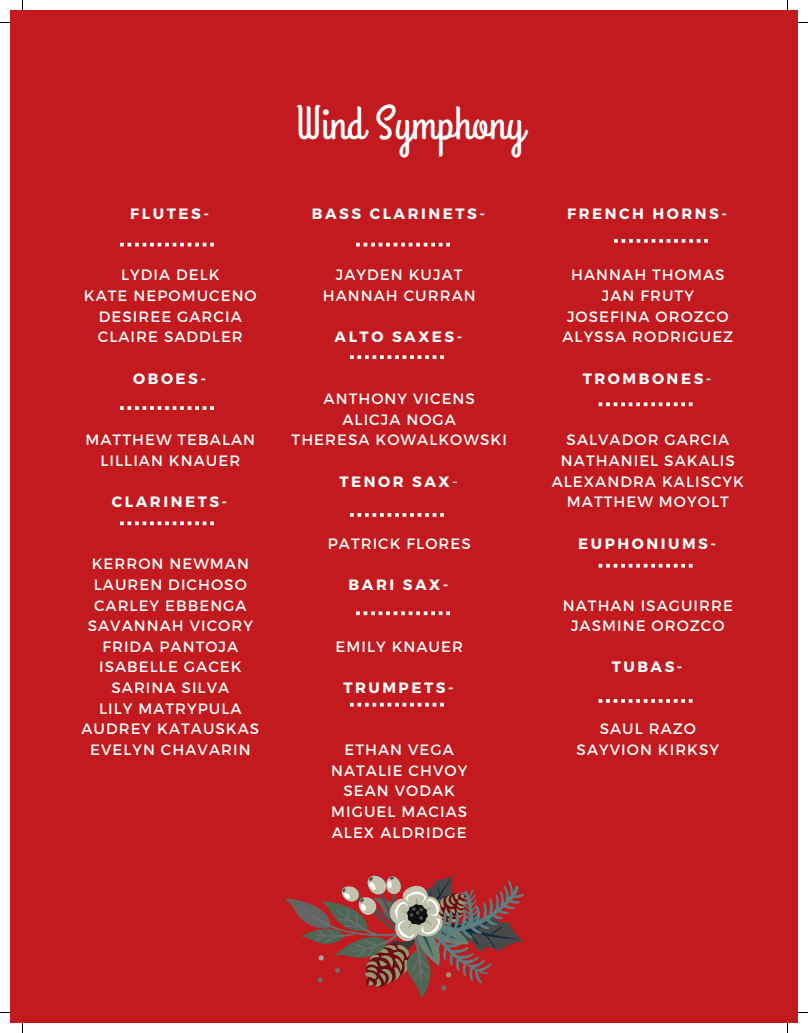
<style>
.page{position:relative;width:808px;height:1033px;background:#fff}
.page>*{position:absolute;margin:0;border:0;box-sizing:border-box;transform-origin:0 0}
.t1{font:47.5px "Grand Hotel";color:#fff}
.t2{font:15px/20.6px "Montserrat";letter-spacing:.07em;color:#fff;text-align:center}
.t3{font:700 15px "Montserrat";letter-spacing:.17em;color:#fff}
.s1{font-weight:400}
</style>
<div class="page">
<div style="left:10px;top:10px;width:788px;height:1013px;background:#c21a1f"></div>
<svg style="left:120px;top:243px;width:94px;height:3px"></svg>
<svg style="left:120px;top:406px;width:94px;height:4px"></svg>
<svg style="left:120px;top:521px;width:94px;height:4px"></svg>
<svg style="left:356px;top:243px;width:94px;height:3px"></svg>
<svg style="left:614px;top:239px;width:94px;height:4px"></svg>
<svg style="left:350px;top:355px;width:94px;height:4px"></svg>
<svg style="left:350px;top:513px;width:94px;height:4px"></svg>
<svg style="left:356px;top:611px;width:94px;height:4px"></svg>
<svg style="left:350px;top:702px;width:94px;height:4px"></svg>
<svg style="left:598px;top:699px;width:94px;height:3px"></svg>
<svg style="left:598px;top:564px;width:94px;height:3px"></svg>
<svg style="left:598px;top:402px;width:94px;height:4px"></svg>
<svg style="left:284px;top:875px;width:240px;height:122px"></svg>
<p class="t3" style="left:130px;top:203px;width:80px">FLUTES-</p>
<p class="t2" style="left:84px;top:264px;width:174px">LYDIA DELK<br>KATE NEPOMUCENO<br>DESIREE GARCIA<br>CLAIRE SADDLER</p>
<p class="t3" style="left:133px;top:368px;width:75px">OBOES-</p>
<p class="t2" style="left:86px;top:429px;width:171px">MATTHEW TEBALAN<br>LILLIAN KNAUER</p>
<p class="t3" style="left:112px;top:492px;width:117px">CLARINETS-</p>
<p class="t2" style="left:81px;top:553px;width:179px">KERRON NEWMAN<br>LAUREN DICHOSO<br>CARLEY EBBENGA<br>SAVANNAH VICORY<br>FRIDA PANTOJA<br>ISABELLE GACEK<br>SARINA SILVA<br>LILY MATRYPULA<br>AUDREY KATAUSKAS<br>EVELYN CHAVARIN</p>
<h1 class="t1" style="left:296px;top:93px;width:229px">Wind Symphony</h1>
<p class="t3" style="left:312px;top:203px;width:175px">BASS CLARINETS-</p>
<p class="t2" style="left:323px;top:264px;width:154px">JAYDEN KUJAT<br>HANNAH CURRAN</p>
<p class="t3" style="left:334px;top:327px;width:129px">ALTO SAXES-</p>
<p class="t2" style="left:291px;top:388px;width:217px">ANTHONY VICENS<br>ALICJA NOGA<br>THERESA KOWALKOWSKI</p>
<p class="t3" style="left:339px;top:471px;width:120px">TENOR SAX<span class="s1">-</span></p>
<p class="t2" style="left:328px;top:532px;width:144px">PATRICK FLORES</p>
<p class="t3" style="left:348px;top:575px;width:101px">BARI SAX-</p>
<p class="t2" style="left:335px;top:635px;width:129px">EMILY KNAUER</p>
<p class="t3" style="left:343px;top:678px;width:112px">TRUMPETS-</p>
<p class="t2" style="left:331px;top:738px;width:138px">ETHAN VEGA<br>NATALIE CHVOY<br>SEAN VODAK<br>MIGUEL MACIAS<br>ALEX ALDRIDGE</p>
<p class="t3" style="left:567px;top:203px;width:161px">FRENCH HORNS-</p>
<p class="t2" style="left:562px;top:264px;width:172px">HANNAH THOMAS<br>JAN FRUTY<br>JOSEFINA OROZCO<br>ALYSSA RODRIGUEZ</p>
<p class="t3" style="left:582px;top:368px;width:130px">TROMBONES-</p>
<p class="t2" style="left:551px;top:429px;width:194px">SALVADOR GARCIA<br>NATHANIEL SAKALIS<br>ALEXANDRA KALISCYK<br>MATTHEW MOYOLT</p>
<p class="t3" style="left:578px;top:533px;width:139px">EUPHONIUMS-</p>
<p class="t2" style="left:563px;top:594px;width:171px">NATHAN ISAGUIRRE<br>JASMINE OROZCO</p>
<p class="t3" style="left:611px;top:657px;width:72px">TUBAS-</p>
<p class="t2" style="left:576px;top:718px;width:144px">SAUL RAZO<br>SAYVION KIRKSY</p>
</div>
